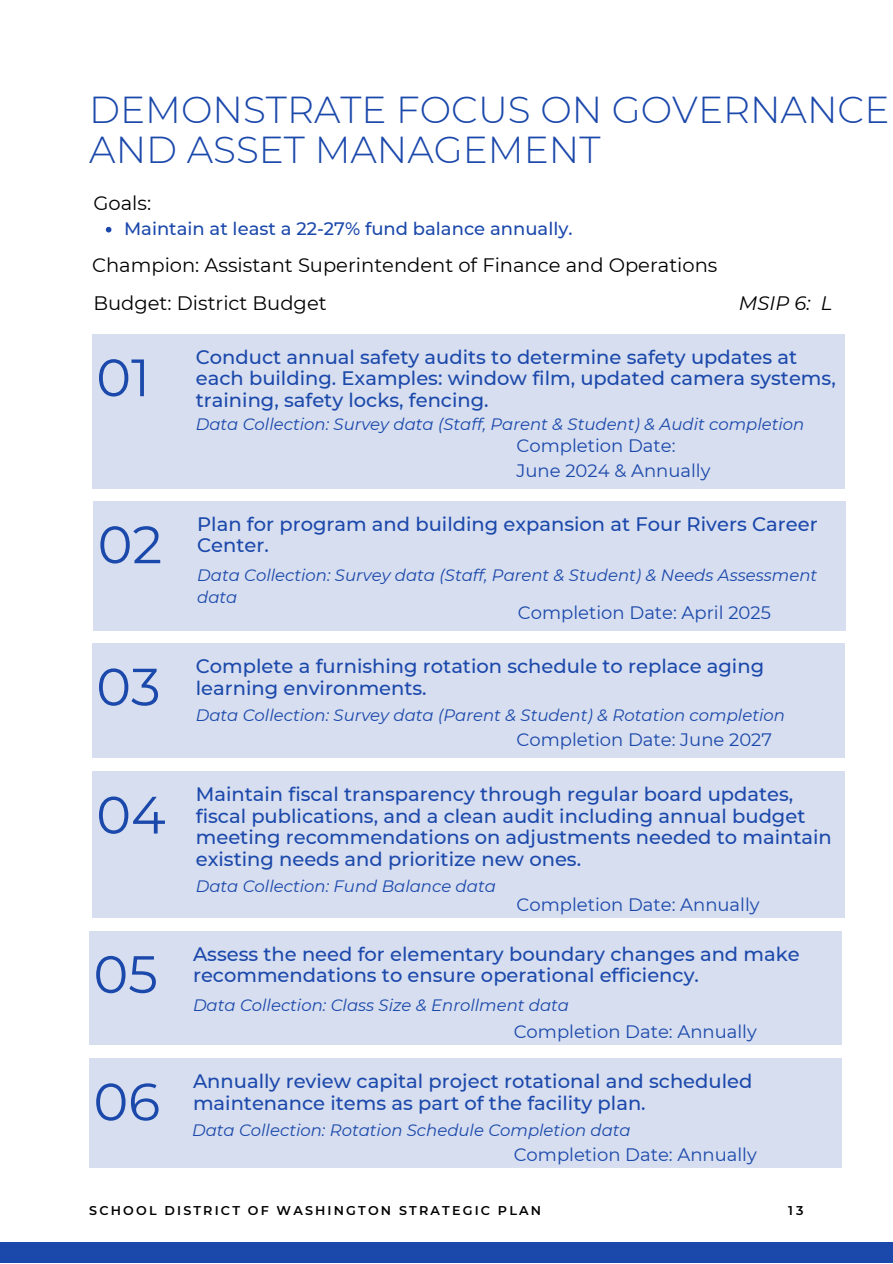
<style>
.page{position:relative;width:893px;height:1264px;background:#fff}
.page>*{position:absolute;margin:0;border:0;box-sizing:border-box;transform-origin:0 0}
.t1{font:52.5px "Montserrat";color:#1b48ab}
.t2{font:300 37.5px/39.3px "Montserrat";color:#1b48ab}
.t3{font:500 19.5px/21.3px "Montserrat";color:#1b48ab}
.t4{font:19.5px "Montserrat";color:#000}
.t5{font:italic 19.5px "Montserrat";color:#000}
.t6{font:18px "Montserrat";color:#1b48ab}
.t7{font:500 18px "Montserrat";color:#1b48ab}
.t8{font:italic 16.5px/22.5px "Montserrat";color:#1b48ab}
.t9{font:600 12.75px "Montserrat";letter-spacing:.17em;color:#000}
</style>
<div class="page">
<div style="left:0;top:1242px;width:892px;height:20px;background:#1b48ab"></div>
<svg style="left:106px;top:227px;width:5px;height:5px"></svg>
<div style="left:89px;top:1058px;width:752px;height:109px;background:#d6deef"></div>
<div style="left:89px;top:930px;width:752px;height:114px;background:#d6deef"></div>
<div style="left:93px;top:501px;width:752px;height:129px;background:#d6deef"></div>
<div style="left:92px;top:643px;width:752px;height:115px;background:#d6deef"></div>
<div style="left:92px;top:771px;width:752px;height:146px;background:#d6deef"></div>
<div style="left:92px;top:334px;width:752px;height:154px;background:#d6deef"></div>
<p class="t2" style="left:89px;top:90px;width:801px">DEMONSTRATE FOCUS ON GOVERNANCE<br>AND ASSET MANAGEMENT</p>
<p class="t4" style="left:93px;top:191px;width:59px">Goals:</p>
<p class="t7" style="left:124px;top:217px;width:450px">Maintain at least a 22-27% fund balance annually.</p>
<p class="t4" style="left:92px;top:253px;width:626px">Champion: Assistant Superintendent of Finance and Operations</p>
<p class="t4" style="left:93px;top:291px;width:235px">Budget: District Budget</p>
<p class="t5" style="left:738px;top:291px;width:95px">MSIP 6: L</p>
<p class="t1" style="left:96px;top:345px;width:55px">01</p>
<p class="t3" style="left:196px;top:346px;width:641px">Conduct annual safety audits to determine safety updates at each building. Examples: window film, updated camera systems,</p>
<p class="t3" style="left:196px;top:389px;width:294px">training, safety locks, fencing.</p>
<p class="t8" style="left:196px;top:413px;width:610px">Data Collection: Survey data (Staff, Parent &amp; Student) &amp; Audit completion</p>
<p class="t6" style="left:516px;top:435px;width:160px">Completion Date:</p>
<p class="t6" style="left:516px;top:459px;width:195px">June 2024 &amp; Annually</p>
<p class="t3" style="left:197px;top:513px;width:622px">Plan for program and building expansion at Four Rivers Career</p>
<p class="t1" style="left:98px;top:512px;width:66px">02</p>
<p class="t3" style="left:197px;top:535px;width:73px">Center.</p>
<p class="t8" style="left:197px;top:563px;width:621px">Data Collection: Survey data (Staff, Parent &amp; Student) &amp; Needs Assessment data</p>
<p class="t6" style="left:518px;top:602px;width:254px">Completion Date: April 2025</p>
<p class="t3" style="left:196px;top:655px;width:569px">Complete a furnishing rotation schedule to replace aging</p>
<p class="t1" style="left:96px;top:654px;width:66px">03</p>
<p class="t3" style="left:196px;top:677px;width:232px">learning environments.</p>
<p class="t8" style="left:196px;top:704px;width:590px">Data Collection: Survey data (Parent &amp; Student) &amp; Rotation completion</p>
<p class="t6" style="left:516px;top:728px;width:257px">Completion Date: June 2027</p>
<p class="t3" style="left:196px;top:783px;width:637px">Maintain fiscal transparency through regular board updates, fiscal publications, and a clean audit including annual budget meeting recommendations on adjustments needed to maintain existing needs and prioritize new ones.</p>
<p class="t1" style="left:96px;top:782px;width:71px">04</p>
<p class="t8" style="left:196px;top:875px;width:301px">Data Collection: Fund Balance data</p>
<p class="t6" style="left:516px;top:893px;width:245px">Completion Date: Annually</p>
<p class="t3" style="left:193px;top:943px;width:608px">Assess the need for elementary boundary changes and make</p>
<p class="t1" style="left:93px;top:942px;width:66px">05</p>
<p class="t3" style="left:193px;top:964px;width:507px">recommendations to ensure operational efficiency.</p>
<p class="t8" style="left:193px;top:994px;width:377px">Data Collection: Class Size &amp; Enrollment data</p>
<p class="t6" style="left:513px;top:1020px;width:245px">Completion Date: Annually</p>
<p class="t3" style="left:193px;top:1070px;width:561px">Annually review capital project rotational and scheduled</p>
<p class="t1" style="left:93px;top:1069px;width:68px">06</p>
<p class="t3" style="left:193px;top:1091px;width:454px">maintenance items as part of the facility plan.</p>
<p class="t8" style="left:192px;top:1118px;width:440px">Data Collection: Rotation Schedule Completion data</p>
<p class="t6" style="left:513px;top:1143px;width:245px">Completion Date: Annually</p>
<p class="t9" style="left:89px;top:1202px;width:453px">SCHOOL DISTRICT OF WASHINGTON STRATEGIC PLAN</p>
<p class="t9" style="left:788px;top:1202px;width:17px">13</p>
</div>
